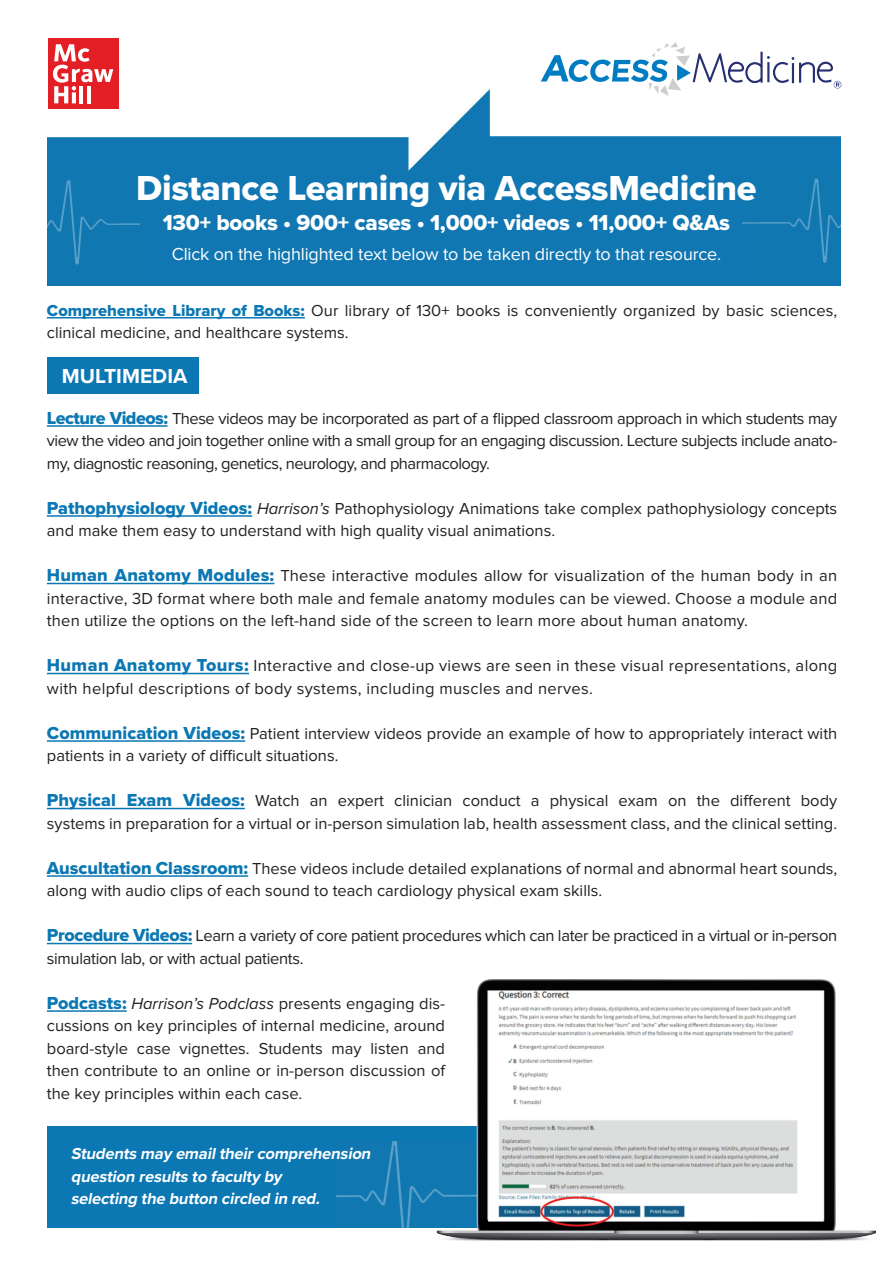
<style>
.page{position:relative;width:893px;height:1263px;background:#fff}
.page>*{position:absolute;margin:0;border:0;box-sizing:border-box;transform-origin:0 0}
.t1{font:36px "Proxima Nova Extrabld";letter-spacing:-.01em;color:#fff}
.t2{font:22.5px "Proxima Nova Extrabld";letter-spacing:-.01em;color:#fff}
.t3{font:700 21px "Proxima Nova";color:#fff}
.t4{font:18px "Proxima Nova";letter-spacing:-.01em;color:#fff}
.t5{font:16.5px/22.5px "Proxima Nova";color:#231f20}
.t6{font:16.5px/22.5px "Proxima Nova";letter-spacing:.02em;color:#231f20}
.t7{font:16.5px/22.5px "Proxima Nova";letter-spacing:-.02em;color:#231f20}
.t8{font:italic 700 16.5px/22.5px "Proxima Nova";color:#fff}
.s1{font-family:"Proxima Nova Extrabld";color:#0b77b3}
.s2{font-family:"Proxima Nova Extrabld";font-size:18px;color:#0b77b3}
.s3{font-style:italic}
</style>
<div class="page">
<div style="left:47px;top:1126px;width:748px;height:102px;background:#0b77b3"></div>
<img style="left:336px;top:1141px;width:98px;height:87px">
<img style="left:47px;top:89px;width:793px;height:197px">
<svg style="left:541px;top:42px;width:300px;height:54px"></svg>
<div style="left:48px;top:39px;width:71px;height:70px;background:#e31f25"></div>
<svg style="left:53px;top:44px;width:60px;height:59px"></svg>
<hr style="left:47px;top:317px;width:258px;height:1px;background:#0b77b3">
<hr style="left:47px;top:425px;width:121px;height:2px;background:#0b77b3">
<hr style="left:47px;top:515px;width:205px;height:2px;background:#0b77b3">
<hr style="left:47px;top:583px;width:227px;height:1px;background:#0b77b3">
<hr style="left:47px;top:673px;width:202px;height:1px;background:#0b77b3">
<hr style="left:47px;top:740px;width:198px;height:2px;background:#0b77b3">
<hr style="left:47px;top:808px;width:198px;height:1px;background:#0b77b3">
<hr style="left:47px;top:875px;width:201px;height:2px;background:#0b77b3">
<hr style="left:47px;top:943px;width:145px;height:1px;background:#0b77b3">
<hr style="left:47px;top:1010px;width:80px;height:2px;background:#0b77b3">
<div style="left:47px;top:168px;width:92px;height:114px;background:#1077b1"></div>
<div style="left:742px;top:165px;width:98px;height:114px;background:#1077b1"></div>
<img style="left:434px;top:979px;width:442px;height:262px">
<div style="left:47px;top:357px;width:152px;height:37px;background:#0b77b3"></div>
<p class="t1" style="left:136px;top:161px;width:622px">Distance Learning via AccessMedicine</p>
<p class="t2" style="left:163px;top:205px;width:569px">130+ books • 900+ cases • 1,000+ videos • 11,000+ Q&amp;As</p>
<p class="t4" style="left:172px;top:243px;width:551px">Click on the highlighted text below to be taken directly to that resource.</p>
<p class="t5" style="left:47px;top:299px;width:792px"><span class="s1">Comprehensive Library of Books:</span> Our library of 130+ books is conveniently organized by basic sciences, clinical medicine, and healthcare systems.</p>
<p class="t3" style="left:62px;top:361px;width:127px">MULTIMEDIA</p>
<p class="t5" style="left:47px;top:407px;width:792px;text-align:justify"><span class="s2">Lecture Videos:</span> These videos may be incorporated as part of a flipped classroom approach in which students may view the video and join together online with a small group for an engaging discussion. Lecture subjects include anato&shy;my, diagnostic reasoning, genetics, neurology, and pharmacology.</p>
<p class="t5" style="left:47px;top:497px;width:792px"><span class="s2">Pathophysiology Videos:</span> <span class="s3">Harrison’s</span> Pathophysiology Animations take complex pathophysiology concepts and make them easy to understand with high quality visual animations.</p>
<p class="t5" style="left:47px;top:565px;width:792px;text-align:justify"><span class="s2">Human Anatomy Modules:</span> These interactive modules allow for visualization of the human body in an interactive, 3D format where both male and female anatomy modules can be viewed. Choose a module and then utilize the options on the left-hand side of the screen to learn more about human anatomy.</p>
<p class="t6" style="left:47px;top:655px;width:792px"><span class="s2">Human Anatomy Tours:</span> Interactive and close-up views are seen in these visual representations, along with helpful descriptions of body systems, including muscles and nerves.</p>
<p class="t5" style="left:47px;top:722px;width:792px"><span class="s2">Communication Videos:</span> Patient interview videos provide an example of how to appropriately interact with patients in a variety of difficult situations.</p>
<p class="t5" style="left:47px;top:790px;width:792px"><span class="s2">Physical Exam Videos:</span> Watch an expert clinician conduct a physical exam on the different body systems in preparation for a virtual or in-person simulation lab, health assessment class, and the clinical setting.</p>
<p class="t5" style="left:47px;top:857px;width:792px"><span class="s2">Auscultation Classroom:</span> These videos include detailed explanations of normal and abnormal heart sounds, along with audio clips of each sound to teach cardiology physical exam skills.</p>
<p class="t7" style="left:47px;top:925px;width:792px"><span class="s2">Procedure Videos:</span> Learn a variety of core patient procedures which can later be practiced in a virtual or in-person simulation lab, or with actual patients.</p>
<p class="t5" style="left:47px;top:992px;width:400px;text-align:justify"><span class="s2">Podcasts:</span> <span class="s3">Harrison’s Podclass</span> presents engaging dis&shy;cussions on key principles of internal medicine, around board-style case vignettes. Students may listen and then contribute to an online or in-person discussion of the key principles within each case.</p>
<p class="t8" style="left:71px;top:1142px;width:305px">Studentsmay emailtheircomprehension question resultsto faculty by</p>
<p class="t8" style="left:71px;top:1187px;width:254px">selecting the button circled in red.</p>
</div>
